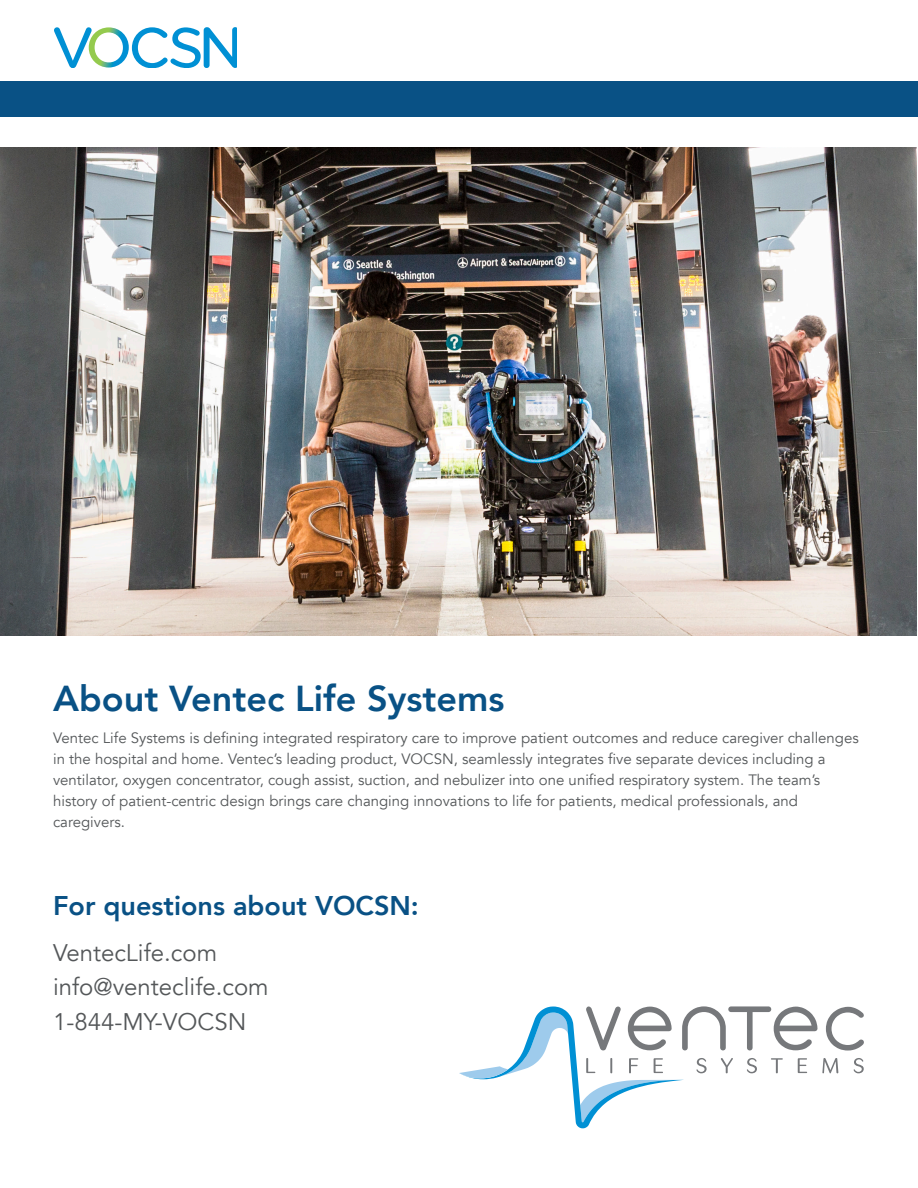
<style>
.page{position:relative;width:918px;height:1188px;background:#fff}
.page>*{position:absolute;margin:0;border:0;box-sizing:border-box;transform-origin:0 0}
.Heading_3_No_TOC{font:800 36px "Avenir";color:#095185}
.Heading_3_No_TOC-2{font:800 27px "Avenir";color:#095185}
.Body{font:24px/34.5px "Avenir";color:#545759}
.Body-2{font:15px/21px "Avenir";color:#545759}
</style>
<div class="page">
<svg style="left:54px;top:27px;width:182px;height:41px"></svg>
<div style="left:0;top:81px;width:917px;height:36px;background:#095185"></div>
<img style="left:0;top:148px;width:917px;height:487px">
<svg style="left:459px;top:1006px;width:405px;height:122px"></svg>
<p class="Heading_3_No_TOC" style="left:53px;top:670px;width:453px">About Ventec Life Systems</p>
<p class="Body-2" style="left:53px;top:728px;width:807px">Ventec Life Systems is defining integrated respiratory care to improve patient outcomes and reduce caregiver challenges in the hospital and home. Ventec’s leading product, VOCSN, seamlessly integrates five separate devices including a ventilator, oxygen concentrator, cough assist, suction, and nebulizer into one unified respiratory system. The team’s history of patient-centric design brings care changing innovations to life for patients, medical professionals, and caregivers.</p>
<p class="Heading_3_No_TOC-2" style="left:53px;top:885px;width:367px">For questions about VOCSN:</p>
<p class="Body" style="left:53px;top:936px;width:217px">VentecLife.com info@venteclife.com<br>1-844-MY-VOCSN</p>
</div>
